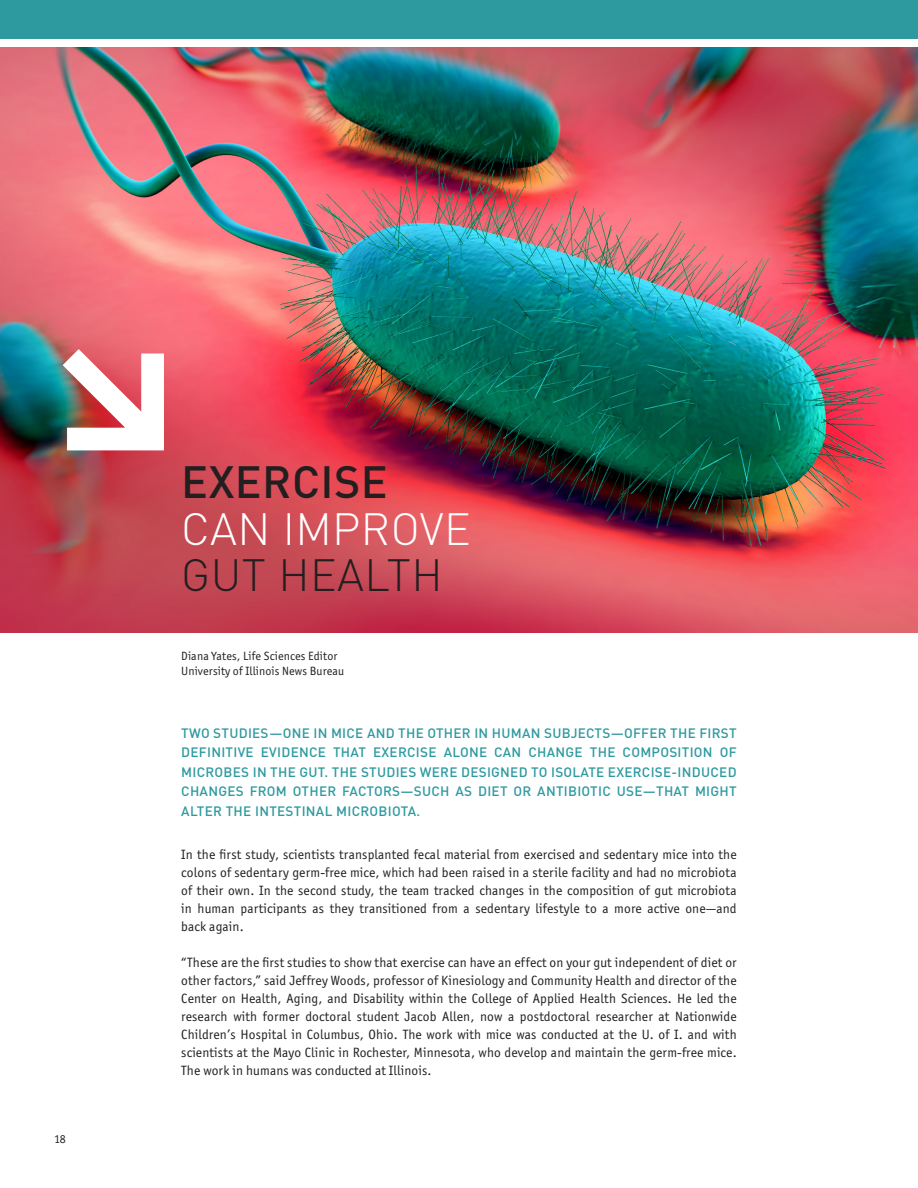
<style>
.page{position:relative;width:918px;height:1188px;background:#fff}
.page>*{position:absolute;margin:0;border:0;box-sizing:border-box;transform-origin:0 0}
.Body_body{font:300 44.7px "DIN";letter-spacing:.01em;color:#fff}
.Body_body-2{font:300 44.7px "DIN";letter-spacing:.01em;color:#231f20}
.Body_body-3{font:500 44.7px "DIN";letter-spacing:.01em;color:#231f20}
.Body_body-4{font:13.5px/18px "Officina Sans ITC Std";letter-spacing:.01em;color:#231f20;text-align:justify}
.t1{font:500 13.5px/19.5px "DIN";letter-spacing:.02em;color:#2d9aa0;text-align:justify}
.Body_body-5{font:12px "Officina Sans ITC Std";letter-spacing:.01em;color:#231f20}
</style>
<div class="page">
<img style="left:0;top:48px;width:918px;height:585px">
<div style="left:0;top:0;width:918px;height:39px;background:#2d9aa0"></div>
<svg style="left:63px;top:349px;width:101px;height:101px"></svg>
<p class="Body_body-5" style="left:54px;top:1132px;width:13px">18</p>
<p class="Body_body-3" style="left:181px;top:454px;width:208px">EXERCISE</p>
<p class="Body_body" style="left:181px;top:501px;width:291px">CAN IMPROVE</p>
<p class="Body_body-2" style="left:181px;top:547px;width:263px">GUT HEALTH</p>
<p class="Body_body-5" style="left:181px;top:649px;width:158px">Diana Yates, Life Sciences Editor</p>
<p class="Body_body-5" style="left:181px;top:664px;width:164px">University of Illinois News Bureau</p>
<p class="t1" style="left:181px;top:723px;width:557px">TWO STUDIES—ONE IN MICE AND THE OTHER IN HUMAN SUBJECTS—OFFER THE FIRST DEFINITIVE EVIDENCE THAT EXERCISE ALONE CAN CHANGE THE COMPOSITION OF MICROBES IN THE GUT. THE STUDIES WERE DESIGNED TO ISOLATE EXERCISE-INDUCED CHANGES FROM OTHER FACTORS—SUCH AS DIET OR ANTIBIOTIC USE—THAT MIGHT ALTER THE INTESTINAL MICROBIOTA.</p>
<p class="Body_body-4" style="left:181px;top:846px;width:557px">In the first study, scientists transplanted fecal material from exercised and sedentary mice into the colons of sedentary germ-free mice, which had been raised in a sterile facility and had no microbiota of their own. In the second study, the team tracked changes in the composition of gut microbiota in human participants as they transitioned from a sedentary lifestyle to a more active one—and back again.</p>
<p class="Body_body-4" style="left:181px;top:954px;width:557px">“These are the first studies to show that exercise can have an effect on your gut independent of diet or other factors,” said Jeffrey Woods, professor of Kinesiology and Community Health and director of the Center on Health, Aging, and Disability within the College of Applied Health Sciences. He led the research with former doctoral student Jacob Allen, now a postdoctoral researcher at Nationwide Children’s Hospital in Columbus, Ohio. The work with mice was conducted at the U. of I. and with scientists at the Mayo Clinic in Rochester, Minnesota, who develop and maintain the germ-free mice.<br>The work in humans was conducted at Illinois.</p>
</div>
